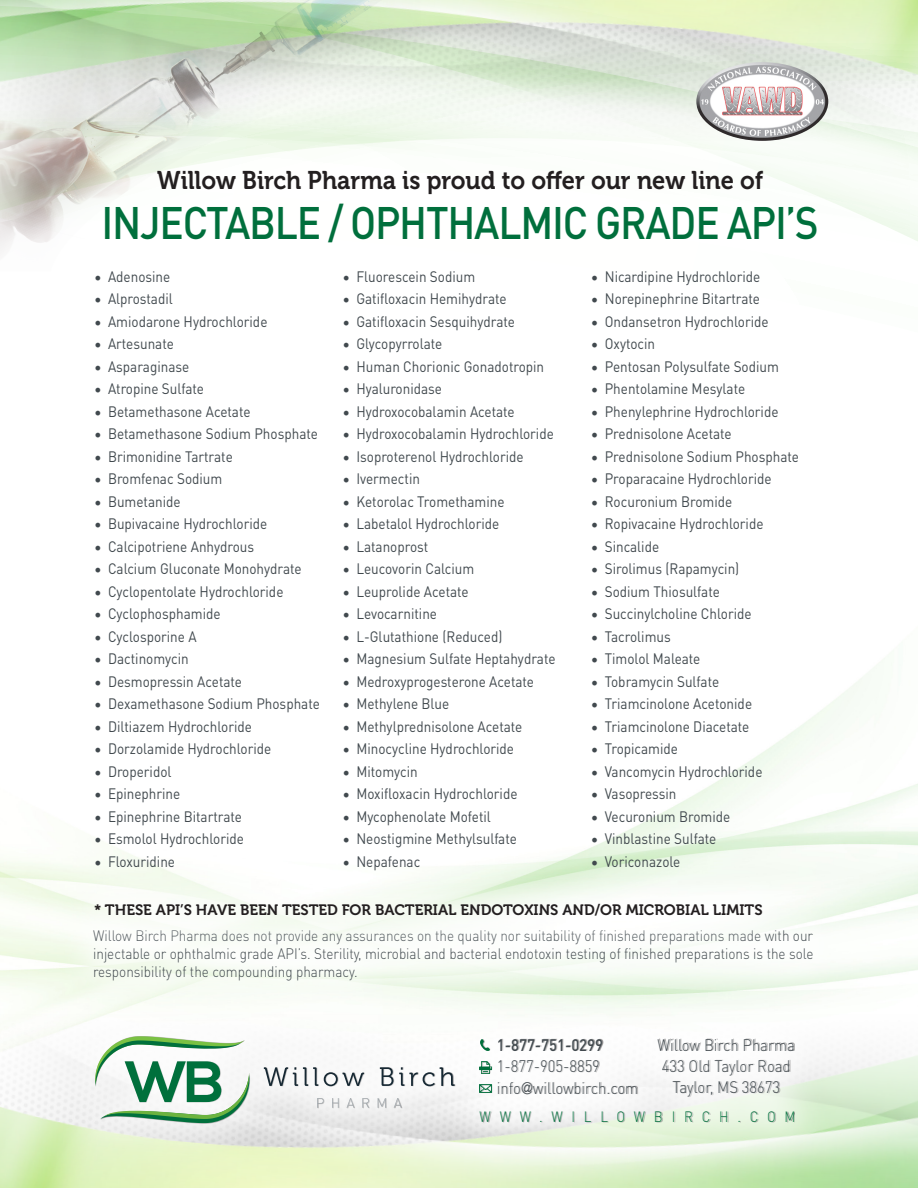
<style>
.page{position:relative;width:918px;height:1188px;background:#fff}
.page>*{position:absolute;margin:0;border:0;box-sizing:border-box;transform-origin:0 0}
.t1{font:500 45px "DIN Pro";letter-spacing:-.03em;color:#006f3c;scale:.9 1}
.t2{font:25.5px "Museo 700";color:#231f20;scale:.93 1}
.t3{font:300 16.5px/21px "DIN Pro";color:#41494e;scale:.9 1}
.t4{font:500 16.5px "DIN Pro";color:#41494e;scale:.9 1}
.t5{font:15px "DIN Pro";color:#41494e;scale:.9 1}
.t6{font:300 15px/18px "DIN Pro";color:#41494e;text-align:justify;scale:.9 1}
.t7{font:15px "Museo 700";color:#231f20}
.t8{font:300 14.85px "DIN Pro";letter-spacing:.66em;color:#006f3c;scale:.9 1}
.s1{font-family:"Minion Pro";font-size:18px}
.s2{font-family:"Avenir"}
</style>
<div class="page">
<svg style="left:680px;top:141px;width:238px;height:100px"></svg>
<div style="left:57px;top:998px;width:774px;height:163px;background:#fff;opacity:.75"></div>
<svg style="left:264px;top:1067px;width:54px;height:19px"></svg>
<svg style="left:324px;top:1072px;width:40px;height:14px"></svg>
<svg style="left:380px;top:1067px;width:74px;height:19px"></svg>
<svg style="left:317px;top:1098px;width:7px;height:10px"></svg>
<svg style="left:332px;top:1098px;width:7px;height:10px"></svg>
<svg style="left:347px;top:1098px;width:7px;height:10px"></svg>
<svg style="left:362px;top:1098px;width:7px;height:10px"></svg>
<svg style="left:378px;top:1098px;width:8px;height:10px"></svg>
<svg style="left:394px;top:1098px;width:8px;height:10px"></svg>
<svg style="left:94px;top:1036px;width:156px;height:87px"></svg>
<svg style="left:480px;top:1039px;width:9px;height:12px"></svg>
<svg style="left:480px;top:1062px;width:12px;height:11px"></svg>
<svg style="left:480px;top:1084px;width:11px;height:9px"></svg>
<div style="left:56px;top:892px;width:794px;height:126px;background:#fff;opacity:.75"></div>
<div style="left:58px;top:865px;width:741px;height:88px;background:#fff;opacity:.75"></div>
<img style="left:696px;top:62px;width:132px;height:79px">
<div style="left:0;top:0;width:510px;height:300px;background:#fff;opacity:.75"></div>
<p class="t2" style="left:157px;top:166px;width:653px">Willow Birch Pharma is proud to offer our new line of</p>
<p class="t1" style="left:102px;top:193px;width:799px">INJECTABLE / OPHTHALMIC GRADE API’S</p>
<p class="t5" style="left:94px;top:266px;width:86px"><span class="s1">•</span> Adenosine</p>
<p class="t5" style="left:94px;top:289px;width:89px"><span class="s1">•</span> Alprostadil</p>
<p class="t5" style="left:94px;top:311px;width:194px"><span class="s1">•</span> Amiodarone Hydrochloride</p>
<p class="t5" style="left:94px;top:334px;width:90px"><span class="s1">•</span> Artesunate</p>
<p class="t5" style="left:94px;top:356px;width:107px"><span class="s1">•</span> Asparaginase</p>
<p class="t5" style="left:94px;top:379px;width:123px"><span class="s1">•</span> Atropine Sulfate</p>
<p class="t5" style="left:94px;top:401px;width:175px"><span class="s1">•</span> Betamethasone Acetate</p>
<p class="t5" style="left:94px;top:424px;width:250px"><span class="s1">•</span> Betamethasone Sodium Phosphate</p>
<p class="t5" style="left:94px;top:446px;width:155px"><span class="s1">•</span> Brimonidine Tartrate</p>
<p class="t5" style="left:94px;top:469px;width:144px"><span class="s1">•</span> Bromfenac Sodium</p>
<p class="t5" style="left:94px;top:491px;width:97px"><span class="s1">•</span> Bumetanide</p>
<p class="t5" style="left:94px;top:514px;width:194px"><span class="s1">•</span> Bupivacaine Hydrochloride</p>
<p class="t5" style="left:94px;top:536px;width:179px"><span class="s1">•</span> Calcipotriene Anhydrous</p>
<p class="t5" style="left:94px;top:559px;width:232px"><span class="s1">•</span> Calcium Gluconate Monohydrate</p>
<p class="t5" style="left:94px;top:581px;width:212px"><span class="s1">•</span> Cyclopentolate Hydrochloride</p>
<p class="t5" style="left:94px;top:604px;width:142px"><span class="s1">•</span> Cyclophosphamide</p>
<p class="t5" style="left:94px;top:626px;width:115px"><span class="s1">•</span> Cyclosporine A</p>
<p class="t5" style="left:94px;top:649px;width:106px"><span class="s1">•</span> Dactinomycin</p>
<p class="t5" style="left:94px;top:671px;width:165px"><span class="s1">•</span> Desmopressin Acetate</p>
<p class="t5" style="left:94px;top:694px;width:252px"><span class="s1">•</span> Dexamethasone Sodium Phosphate</p>
<p class="t5" style="left:94px;top:716px;width:176px"><span class="s1">•</span> Diltiazem Hydrochloride</p>
<p class="t5" style="left:94px;top:739px;width:198px"><span class="s1">•</span> Dorzolamide Hydrochloride</p>
<p class="t5" style="left:94px;top:761px;width:87px"><span class="s1">•</span> Droperidol</p>
<p class="t5" style="left:94px;top:784px;width:97px"><span class="s1">•</span> Epinephrine</p>
<p class="t5" style="left:94px;top:806px;width:165px"><span class="s1">•</span> Epinephrine Bitartrate</p>
<p class="t5" style="left:94px;top:829px;width:168px"><span class="s1">•</span> Esmolol Hydrochloride</p>
<p class="t5" style="left:94px;top:851px;width:91px"><span class="s1">•</span> Floxuridine</p>
<p class="t5" style="left:343px;top:266px;width:149px"><span class="s1">•</span> Fluorescein Sodium</p>
<p class="t5" style="left:343px;top:289px;width:184px"><span class="s1">•</span> Gatifloxacin Hemihydrate</p>
<p class="t5" style="left:343px;top:311px;width:193px"><span class="s1">•</span> Gatifloxacin Sesquihydrate</p>
<p class="t5" style="left:343px;top:334px;width:112px"><span class="s1">•</span> Glycopyrrolate</p>
<p class="t5" style="left:343px;top:356px;width:225px"><span class="s1">•</span> Human Chorionic Gonadotropin</p>
<p class="t5" style="left:343px;top:379px;width:112px"><span class="s1">•</span> Hyaluronidase</p>
<p class="t5" style="left:343px;top:401px;width:193px"><span class="s1">•</span> Hydroxocobalamin Acetate</p>
<p class="t5" style="left:343px;top:424px;width:236px"><span class="s1">•</span> Hydroxocobalamin Hydrochloride</p>
<p class="t5" style="left:343px;top:446px;width:202px"><span class="s1">•</span> Isoproterenol Hydrochloride</p>
<p class="t5" style="left:343px;top:469px;width:87px"><span class="s1">•</span> Ivermectin</p>
<p class="t5" style="left:343px;top:491px;width:181px"><span class="s1">•</span> Ketorolac Tromethamine</p>
<p class="t5" style="left:343px;top:514px;width:175px"><span class="s1">•</span> Labetalol Hydrochloride</p>
<p class="t5" style="left:343px;top:536px;width:96px"><span class="s1">•</span> Latanoprost</p>
<p class="t5" style="left:343px;top:559px;width:147px"><span class="s1">•</span> Leucovorin Calcium</p>
<p class="t5" style="left:343px;top:581px;width:141px"><span class="s1">•</span> Leuprolide Acetate</p>
<p class="t5" style="left:343px;top:604px;width:106px"><span class="s1">•</span> Levocarnitine</p>
<p class="t5" style="left:343px;top:626px;width:179px"><span class="s1">•</span> L-Glutathione (Reduced)</p>
<p class="t5" style="left:343px;top:649px;width:238px"><span class="s1">•</span> Magnesium Sulfate Heptahydrate</p>
<p class="t5" style="left:343px;top:671px;width:214px"><span class="s1">•</span> Medroxyprogesterone Acetate</p>
<p class="t5" style="left:343px;top:694px;width:120px"><span class="s1">•</span> Methylene Blue</p>
<p class="t5" style="left:343px;top:716px;width:201px"><span class="s1">•</span> Methylprednisolone Acetate</p>
<p class="t5" style="left:343px;top:739px;width:192px"><span class="s1">•</span> Minocycline Hydrochloride</p>
<p class="t5" style="left:343px;top:761px;width:85px"><span class="s1">•</span> Mitomycin</p>
<p class="t5" style="left:343px;top:784px;width:196px"><span class="s1">•</span> Moxifloxacin Hydrochloride</p>
<p class="t5" style="left:343px;top:806px;width:166px"><span class="s1">•</span> Mycophenolate Mofetil</p>
<p class="t5" style="left:343px;top:829px;width:195px"><span class="s1">•</span> Neostigmine Methylsulfate</p>
<p class="t5" style="left:343px;top:851px;width:88px"><span class="s1">•</span> Nepafenac</p>
<p class="t5" style="left:591px;top:266px;width:189px"><span class="s1">•</span> Nicardipine Hydrochloride</p>
<p class="t5" style="left:591px;top:289px;width:189px"><span class="s1">•</span> Norepinephrine Bitartrate</p>
<p class="t5" style="left:591px;top:311px;width:199px"><span class="s1">•</span> Ondansetron Hydrochloride</p>
<p class="t5" style="left:591px;top:334px;width:73px"><span class="s1">•</span> Oxytocin</p>
<p class="t5" style="left:591px;top:356px;width:210px"><span class="s1">•</span> Pentosan Polysulfate Sodium</p>
<p class="t5" style="left:591px;top:379px;width:172px"><span class="s1">•</span> Phentolamine Mesylate</p>
<p class="t5" style="left:591px;top:401px;width:210px"><span class="s1">•</span> Phenylephrine Hydrochloride</p>
<p class="t5" style="left:591px;top:424px;width:158px"><span class="s1">•</span> Prednisolone Acetate</p>
<p class="t5" style="left:591px;top:446px;width:232px"><span class="s1">•</span> Prednisolone Sodium Phosphate</p>
<p class="t5" style="left:591px;top:469px;width:202px"><span class="s1">•</span> Proparacaine Hydrochloride</p>
<p class="t5" style="left:591px;top:491px;width:158px"><span class="s1">•</span> Rocuronium Bromide</p>
<p class="t5" style="left:591px;top:514px;width:193px"><span class="s1">•</span> Ropivacaine Hydrochloride</p>
<p class="t5" style="left:591px;top:536px;width:77px"><span class="s1">•</span> Sincalide</p>
<p class="t5" style="left:591px;top:559px;width:166px"><span class="s1">•</span> Sirolimus (Rapamycin)</p>
<p class="t5" style="left:591px;top:581px;width:144px"><span class="s1">•</span> Sodium Thiosulfate</p>
<p class="t5" style="left:591px;top:604px;width:180px"><span class="s1">•</span> Succinylcholine Chloride</p>
<p class="t5" style="left:591px;top:626px;width:90px"><span class="s1">•</span> Tacrolimus</p>
<p class="t5" style="left:591px;top:649px;width:123px"><span class="s1">•</span> Timolol Maleate</p>
<p class="t5" style="left:591px;top:671px;width:144px"><span class="s1">•</span> Tobramycin Sulfate</p>
<p class="t5" style="left:591px;top:694px;width:180px"><span class="s1">•</span> Triamcinolone Acetonide</p>
<p class="t5" style="left:591px;top:716px;width:177px"><span class="s1">•</span> Triamcinolone Diacetate</p>
<p class="t5" style="left:591px;top:739px;width:98px"><span class="s1">•</span> Tropicamide</p>
<p class="t5" style="left:591px;top:761px;width:192px"><span class="s1">•</span> Vancomycin Hydrochloride</p>
<p class="t5" style="left:591px;top:784px;width:96px"><span class="s1">•</span> Vasopressin</p>
<p class="t5" style="left:591px;top:806px;width:156px"><span class="s1">•</span> Vecuronium Bromide</p>
<p class="t5" style="left:591px;top:829px;width:140px"><span class="s1">•</span> Vinblastine Sulfate</p>
<p class="t5" style="left:591px;top:851px;width:100px"><span class="s1">•</span> Voriconazole</p>
<p class="t7" style="left:94px;top:901px;width:670px">* THESE API’S HAVE BEEN TESTED FOR BACTERIAL ENDOTOXINS AND/OR MICROBIAL LIMITS</p>
<p class="t6" style="left:93px;top:926px;width:802px">Willow Birch Pharma does not provide any assurances on the quality nor suitability of finished preparations made with our injectable or ophthalmic grade API’s. Sterility, microbial and bacterial endotoxin testing of finished preparations is the sole responsibility of the compounding pharmacy.</p>
<p class="t4" style="left:497px;top:1034px;width:119px">1-877-751-0299</p>
<p class="t3" style="left:497px;top:1055px;width:116px">1-877-905-8859</p>
<p class="t3" style="left:497px;top:1077px;width:159px">info<span class="s2">@</span>willowbirch.com</p>
<p class="t3" style="left:658px;top:1034px;width:154px">Willow Birch Pharma<br>433 Old Taylor Road</p>
<p class="t3" style="left:672px;top:1076px;width:121px">Taylor, MS 38673</p>
<p class="t8" style="left:480px;top:1106px;width:353px">WWW.WILLOWBIRCH.COM</p>
</div>
